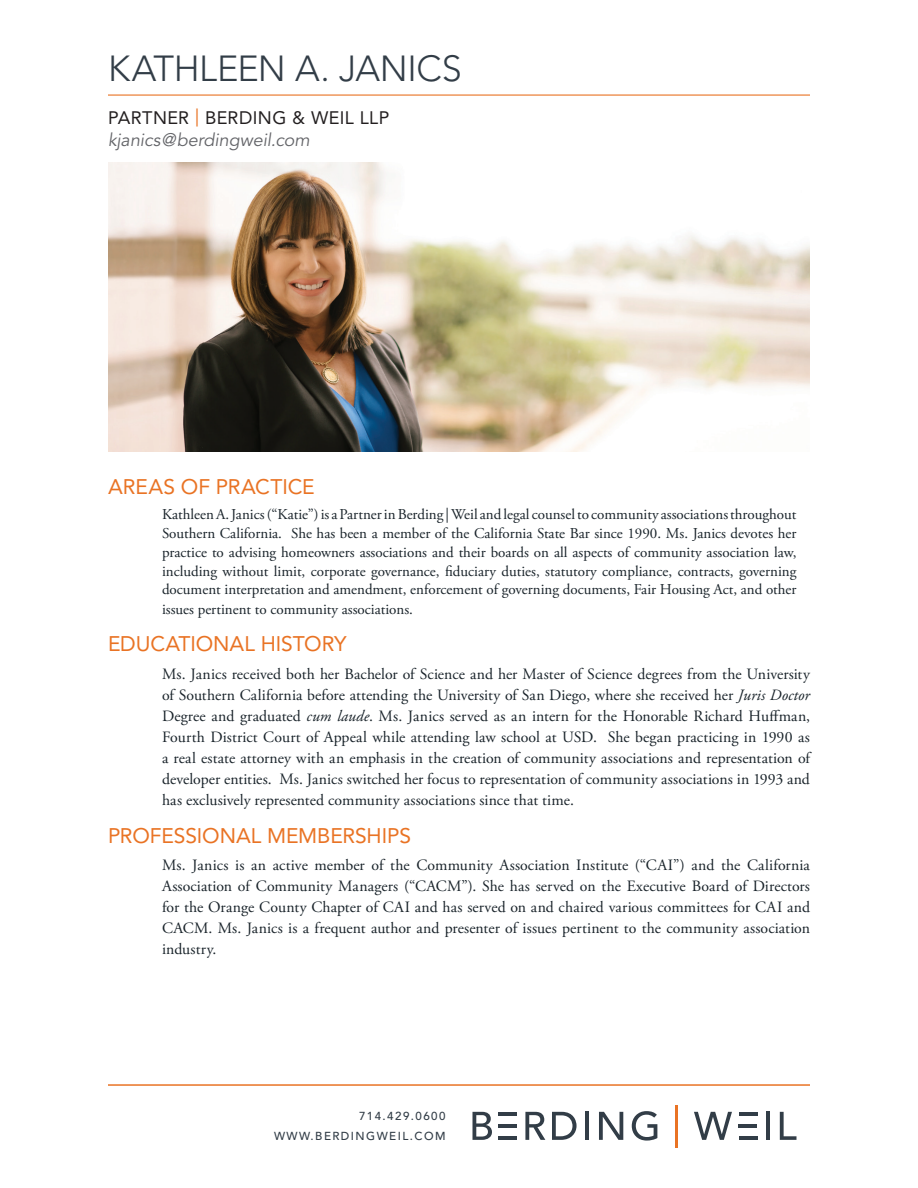
<style>
.page{position:relative;width:918px;height:1188px;background:#fff}
.page>*{position:absolute;margin:0;border:0;box-sizing:border-box;transform-origin:0 0}
.t1{font:300 36px "Avenir";letter-spacing:-.015em;color:#323d47}
.t2{font:21px "Avenir";letter-spacing:-.005em;color:#e97324}
.t3{font:italic 18px/22.5px "Avenir";color:#646569}
.t4{font:15.75px/21px "Adobe Garamond Pro";letter-spacing:.005em;color:#19232a;text-align:justify}
.t5{font:15px/18.9px "Adobe Garamond Pro";color:#19232a;text-align:justify}
.t6{font:500 11.55px/20px "Avenir";letter-spacing:.125em;color:#323d47;text-align:right}
.s1{font-style:normal;color:#231f20}
.s2{font-style:normal;color:#e97324}
.s3{font-style:italic}
</style>
<div class="page">
<hr style="left:108px;top:1084px;width:702px;height:2px;background:#e97324">
<svg style="left:472px;top:1112px;width:20px;height:28px"></svg>
<hr style="left:498px;top:1124px;width:19px;height:3px;background:#323d47">
<hr style="left:498px;top:1136px;width:19px;height:4px;background:#323d47">
<hr style="left:498px;top:1112px;width:19px;height:3px;background:#323d47">
<hr style="left:739px;top:1124px;width:18px;height:3px;background:#323d47">
<hr style="left:739px;top:1136px;width:18px;height:4px;background:#323d47">
<hr style="left:739px;top:1112px;width:18px;height:3px;background:#323d47">
<svg style="left:525px;top:1112px;width:20px;height:28px"></svg>
<svg style="left:552px;top:1112px;width:25px;height:28px"></svg>
<hr style="left:585px;top:1112px;width:4px;height:28px;background:#323d47">
<svg style="left:599px;top:1112px;width:24px;height:28px"></svg>
<svg style="left:632px;top:1111px;width:25px;height:30px"></svg>
<svg style="left:694px;top:1112px;width:38px;height:28px"></svg>
<hr style="left:766px;top:1112px;width:4px;height:28px;background:#323d47">
<svg style="left:780px;top:1112px;width:16px;height:28px"></svg>
<hr style="left:675px;top:1105px;width:3px;height:43px;background:#e97324">
<img style="left:108px;top:162px;width:702px;height:289px">
<hr style="left:108px;top:94px;width:702px;height:2px;background:#e97324">
<h1 class="t1" style="left:108px;top:47px;width:355px">KATHLEEN A. JANICS</h1>
<p class="t3" style="left:108px;top:107px;width:283px"><span class="s1">PARTNER</span> <span class="s2">|</span> <span class="s1">BERDING &amp; WEIL LLP </span>kjanics@berdingweil.com</p>
<h2 class="t2" style="left:108px;top:474px;width:208px">AREAS OF PRACTICE</h2>
<p class="t5" style="left:162px;top:506px;width:636px">Kathleen A. Janics (“Katie”) is a Partner in Berding | Weil and legal counsel to community associations throughout Southern California. She has been a member of the California State Bar since 1990. Ms. Janics devotes her practice to advising homeowners associations and their boards on all aspects of community association law, including without limit, corporate governance, fiduciary duties, statutory compliance, contracts, governing document interpretation and amendment, enforcement of governing documents, Fair Housing Act, and other issues pertinent to community associations.</p>
<h2 class="t2" style="left:108px;top:632px;width:240px">EDUCATIONAL HISTORY</h2>
<p class="t4" style="left:162px;top:664px;width:650px">Ms. Janics received both her Bachelor of Science and her Master of Science degrees from the University of Southern California before attending the University of San Diego, where she received her <span class="s3">Juris Doctor </span>Degree and graduated <span class="s3">cum laude</span>. Ms. Janics served as an intern for the Honorable Richard Huffman, Fourth District Court of Appeal while attending law school at USD. She began practicing in 1990 as a real estate attorney with an emphasis in the creation of community associations and representation of developer entities. Ms. Janics switched her focus to representation of community associations in 1993 and has exclusively represented community associations since that time.</p>
<h2 class="t2" style="left:108px;top:823px;width:305px">PROFESSIONAL MEMBERSHIPS</h2>
<p class="t4" style="left:162px;top:856px;width:650px">Ms. Janics is an active member of the Community Association Institute (“CAI”) and the California Association of Community Managers (“CACM”). She has served on the Executive Board of Directors for the Orange County Chapter of CAI and has served on and chaired various committees for CAI and CACM. Ms. Janics is a frequent author and presenter of issues pertinent to the community association industry.</p>
<p class="t6" style="left:274px;top:1106px;width:173px">714.429.0600<br>WWW.BERDINGWEIL.COM</p>
</div>
